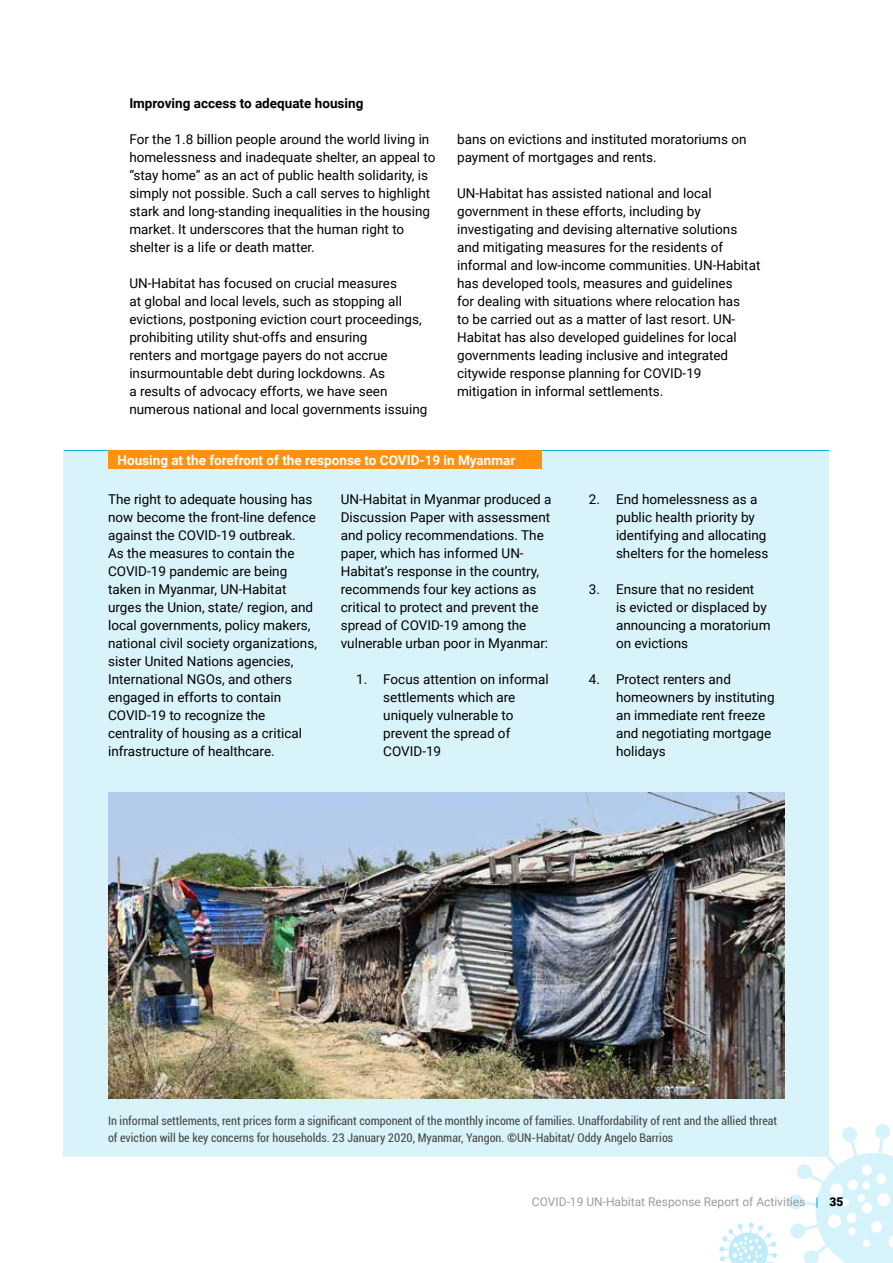
<style>
.page{position:relative;width:893px;height:1263px;background:#fff}
.page>*{position:absolute;margin:0;border:0;box-sizing:border-box;transform-origin:0 0}
.t1{font:13.5px/18px "Roboto";color:#000}
.t2{font:700 13.5px "Roboto";color:#fff}
.t3{font:700 13.5px "Roboto";color:#000}
.t4{font:condensed 12px/16.5px "Roboto";color:#4a4a49}
.t5{font:12px "Roboto";color:#9d9d9c}
.s1{font-family:"Univers LT Std";font-weight:700}
.s2{font-stretch:condensed;color:#00b2e3}
.s3{font-weight:900;color:#000}
</style>
<div class="page">
<svg style="left:788px;top:1124px;width:105px;height:139px"></svg>
<svg style="left:719px;top:1223px;width:58px;height:40px"></svg>
<div style="left:64px;top:450px;width:765px;height:707px;background:#d9f3fb"></div>
<hr style="left:64px;top:450px;width:765px;height:1px;background:#00b2e3">
<div style="left:108px;top:450px;width:433px;height:19px;background:#ff910f"></div>
<img style="left:108px;top:792px;width:677px;height:306px">
<p class="t3" style="left:129px;top:94px;width:236px">Improving access to adequate housing</p>
<p class="t1" style="left:129px;top:130px;width:308px">For the 1.8 billion people around the world living in homelessness and inadequate shelter, an appeal to “stay home” as an act of public health solidarity, is simply not possible. Such a call serves to highlight stark and long-standing inequalities in the housing market. It underscores that the human right to shelter is a life or death matter.</p>
<p class="t1" style="left:129px;top:274px;width:300px">UN-Habitat has focused on crucial measures<br>at global and local levels, such as stopping all evictions, postponing eviction court proceedings, prohibiting utility shut-offs and ensuring<br>renters and mortgage payers do not accrue insurmountable debt during lockdowns. As<br>a results of advocacy efforts, we have seen numerous national and local governments issuing</p>
<p class="t1" style="left:457px;top:130px;width:291px">bans on evictions and instituted moratoriums on payment of mortgages and rents.</p>
<p class="t1" style="left:457px;top:184px;width:305px">UN-Habitat has assisted national and local government in these efforts, including by investigating and devising alternative solutions and mitigating measures for the residents of informal and low-income communities. UN-Habitat has developed tools, measures and guidelines<br>for dealing with situations where relocation has<br>to be carried out as a matter of last resort. UN-Habitat has also developed guidelines for local governments leading inclusive and integrated citywide response planning for COVID-19 mitigation in informal settlements.</p>
<p class="t2" style="left:118px;top:450px;width:399px">Housing at the forefront of the response to COVID-19 in Myanmar</p>
<p class="t1" style="left:108px;top:490px;width:210px">The right to adequate housing has now become the front-line defence against the COVID-19 outbreak.<br>As the measures to contain the<br>COVID-19 pandemic are being taken in Myanmar, UN-Habitat urges the Union, state/ region, and local governments, policy makers, national civil society organizations, sister United Nations agencies,<br>International NGOs, and others engaged in efforts to contain<br>COVID-19 to recognize the centrality of housing as a critical infrastructure of healthcare.</p>
<p class="t1" style="left:341px;top:490px;width:212px">UN-Habitat in Myanmar produced a<br>Discussion Paper with assessment and policy recommendations. The paper, which has informed UN-<br>Habitat’s response in the country, recommends four key actions as critical to protect and prevent the spread of COVID-19 among the vulnerable urban poor in Myanmar:</p>
<p class="t1" style="left:383px;top:670px;width:167px;text-indent:-27px">1. Focus attention on informal settlements which are uniquely vulnerable to prevent the spread of<br>COVID-19</p>
<p class="t1" style="left:616px;top:490px;width:154px;text-indent:-27px">2. End homelessness as a public health priority by identifying and allocating shelters for the homeless</p>
<p class="t1" style="left:616px;top:580px;width:156px;text-indent:-27px">3. Ensure that no resident<br>is evicted or displaced by announcing a moratorium on evictions</p>
<p class="t1" style="left:616px;top:670px;width:160px;text-indent:-27px">4. Protect renters and homeowners by instituting an immediate rent freeze and negotiating mortgage holidays</p>
<p class="t4" style="left:108px;top:1112px;width:671px">In informal settlements, rent prices form a significant component of the monthly income of families. Unaffordability of rent and the allied threat of eviction will be key concerns for households. 23 January 2020, Myanmar, Yangon. <span class="s1">©</span>UN-Habitat/ Oddy Angelo Barrios</p>
<p class="t5" style="left:532px;top:1193px;width:313px">COVID-19 UN-Habitat Response Report of Activities <span class="s2">|</span> <span class="s3">35</span></p>
</div>
